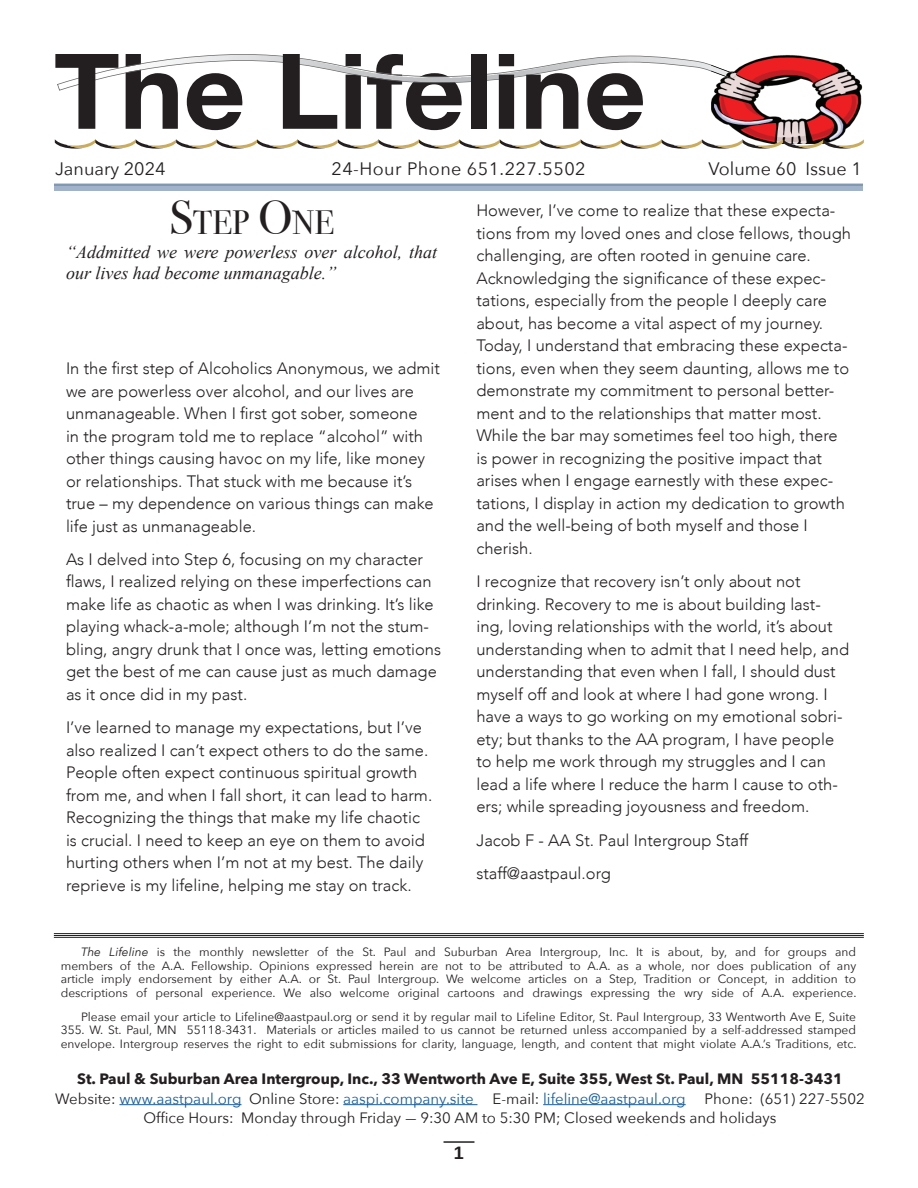
<style>
.page{position:relative;width:918px;height:1188px;background:#fff}
.page>*{position:absolute;margin:0;border:0;box-sizing:border-box;transform-origin:0 0}
.t1{font:33.6px "Bodoni Svty Two SCITCTT";color:#231f20}
.t2{font:italic 18px/21.6px "Times New Roman";color:#231f20}
.t3{font:18px "Avenir Next";color:#231f20}
.t4{font:18px "Avenir Next";letter-spacing:.025em;color:#231f20}
.t5{font:700 18px "Liberation Sans";color:#231f20}
.t6{font:300 16.5px/22.5px "Avenir";color:#231f20}
.t7{font:15px "Avenir Next";color:#175d9e}
.t8{font:700 15px "Avenir Next";color:#231f20}
.t9{font:15px "Avenir Next";color:#231f20}
.t10{font:12px/13.5px "Avenir Next";color:#231f20;text-align:justify}
.s1{font-size:48px}
.s2{font-style:italic}
.s3{color:#231f20}
.s4{font-family:"Minion Pro"}
</style>
<div class="page">
<hr style="left:444px;top:1141px;width:30px;height:2px;background:#231f20">
<img style="left:735px;top:55px;width:127px;height:84px">
<svg style="left:54px;top:184px;width:809px;height:7px;background:#97abc2"></svg>
<svg style="left:55px;top:139px;width:809px;height:10px"></svg>
<svg style="left:55px;top:54px;width:683px;height:76px"></svg>
<hr style="left:119px;top:1104px;width:123px;height:1px;background:#175d9e">
<hr style="left:343px;top:1104px;width:134px;height:1px;background:#175d9e">
<hr style="left:543px;top:1104px;width:143px;height:1px;background:#175d9e">
<hr style="left:54px;top:933px;width:810px;height:1px;background:#231f20">
<hr style="left:54px;top:935px;width:810px;height:1px;background:#231f20">
<hr style="left:54px;top:937px;width:810px;height:1px;background:#231f20">
<p class="t3" style="left:55px;top:153px;width:112px">January 2024</p>
<p class="t4" style="left:331px;top:153px;width:256px">24-Hour Phone 651.227.5502</p>
<p class="t3" style="left:708px;top:153px;width:155px">Volume 60 Issue 1</p>
<p class="t1" style="left:169px;top:202px;width:167px"><span class="s1">S</span>TEP <span class="s1">O</span>NE</p>
<p class="t2" style="left:66px;top:241px;width:373px">“Addmitted we were powerless over alcohol, that our lives had become unmanagable.”</p>
<p class="t6" style="left:66px;top:357px;width:375px">In the first step of Alcoholics Anonymous, we admit we are powerless over alcohol, and our lives are unmanageable. When I first got sober, someone<br>in the program told me to replace “alcohol” with other things causing havoc on my life, like money or relationships. That stuck with me because it’s true – my dependence on various things can make life just as unmanageable.</p>
<p class="t6" style="left:66px;top:548px;width:377px">As I delved into Step 6, focusing on my character flaws, I realized relying on these imperfections can make life as chaotic as when I was drinking. It’s like playing whack-a-mole; although I’m not the stum&shy;bling, angry drunk that I once was, letting emotions get the best of me can cause just as much damage as it once did in my past.</p>
<p class="t6" style="left:66px;top:716px;width:368px">I’ve learned to manage my expectations, but I’ve also realized I can’t expect others to do the same.<br>People often expect continuous spiritual growth from me, and when I fall short, it can lead to harm.<br>Recognizing the things that make my life chaotic is crucial. I need to keep an eye on them to avoid hurting others when I’m not at my best. The daily reprieve is my lifeline, helping me stay on track.</p>
<p class="t6" style="left:476px;top:200px;width:376px">However, I’ve come to realize that these expecta&shy;tions from my loved ones and close fellows, though challenging, are often rooted in genuine care.<br>Acknowledging the significance of these expec&shy;tations, especially from the people I deeply care about, has become a vital aspect of my journey.<br>Today, I understand that embracing these expecta&shy;tions, even when they seem daunting, allows me to demonstrate my commitment to personal better&shy;ment and to the relationships that matter most.<br>While the bar may sometimes feel too high, there is power in recognizing the positive impact that arises when I engage earnestly with these expec&shy;tations, I display in action my dedication to growth and the well-being of both myself and those I cherish.</p>
<p class="t6" style="left:476px;top:570px;width:374px">I recognize that recovery isn’t only about not drinking. Recovery to me is about building last&shy;ing, loving relationships with the world, it’s about understanding when to admit that I need help, and understanding that even when I fall, I should dust myself off and look at where I had gone wrong. I have a ways to go working on my emotional sobri&shy;ety; but thanks to the AA program, I have people to help me work through my struggles and I can lead a life where I reduce the harm I cause to oth&shy;ers; while spreading joyousness and freedom.</p>
<p class="t6" style="left:476px;top:829px;width:274px">Jacob F - AA St. Paul Intergroup Staff</p>
<p class="t6" style="left:476px;top:862px;width:136px">staff@aastpaul.org</p>
<p class="t10" style="left:61px;top:945px;width:797px;text-indent:20px"><span class="s2">The Lifeline</span> is the monthly newsletter of the St. Paul and Suburban Area Intergroup, Inc. It is about, by, and for groups and members of the A.A. Fellowship. Opinions expressed herein are not to be attributed to A.A. as a whole, nor does publication of any article imply endorsement by either A.A. or St. Paul Intergroup. We welcome articles on a Step, Tradition or Concept, in addition to descriptions of personal experience. We also welcome original cartoons and drawings expressing the wry side of A.A. experience.</p>
<p class="t10" style="left:61px;top:1010px;width:797px;text-indent:20px">Please email your article to Lifeline@aastpaul.org or send it by regular mail to Lifeline Editor, St. Paul Intergroup, 33 Wentworth Ave E, Suite 355. W. St. Paul, MN 55118-3431. Materials or articles mailed to us cannot be returned unless accompanied by a self-addressed stamped envelope. Intergroup reserves the right to edit submissions for clarity, language, length, and content that might violate A.A.’s Traditions, etc.</p>
<p class="t8" style="left:77px;top:1066px;width:767px">St. Paul &amp; Suburban Area Intergroup, Inc., 33 Wentworth Ave E, Suite 355, West St. Paul, MN 55118-3431</p>
<p class="t7" style="left:55px;top:1086px;width:811px"><span class="s3">Website:</span> www.aastpaul.org <span class="s3">Online Store:</span> aaspi.company.site <span class="s3">E-mail:</span> lifeline@aastpaul.org <span class="s3">Phone: (651) 227-5502</span></p>
<p class="t9" style="left:144px;top:1105px;width:635px">Office Hours: Monday through Friday <span class="s4">-</span> 9:30 AM to 5:30 PM; Closed weekends and holidays</p>
<p class="t5" style="left:454px;top:1141px;width:12px">1</p>
</div>
